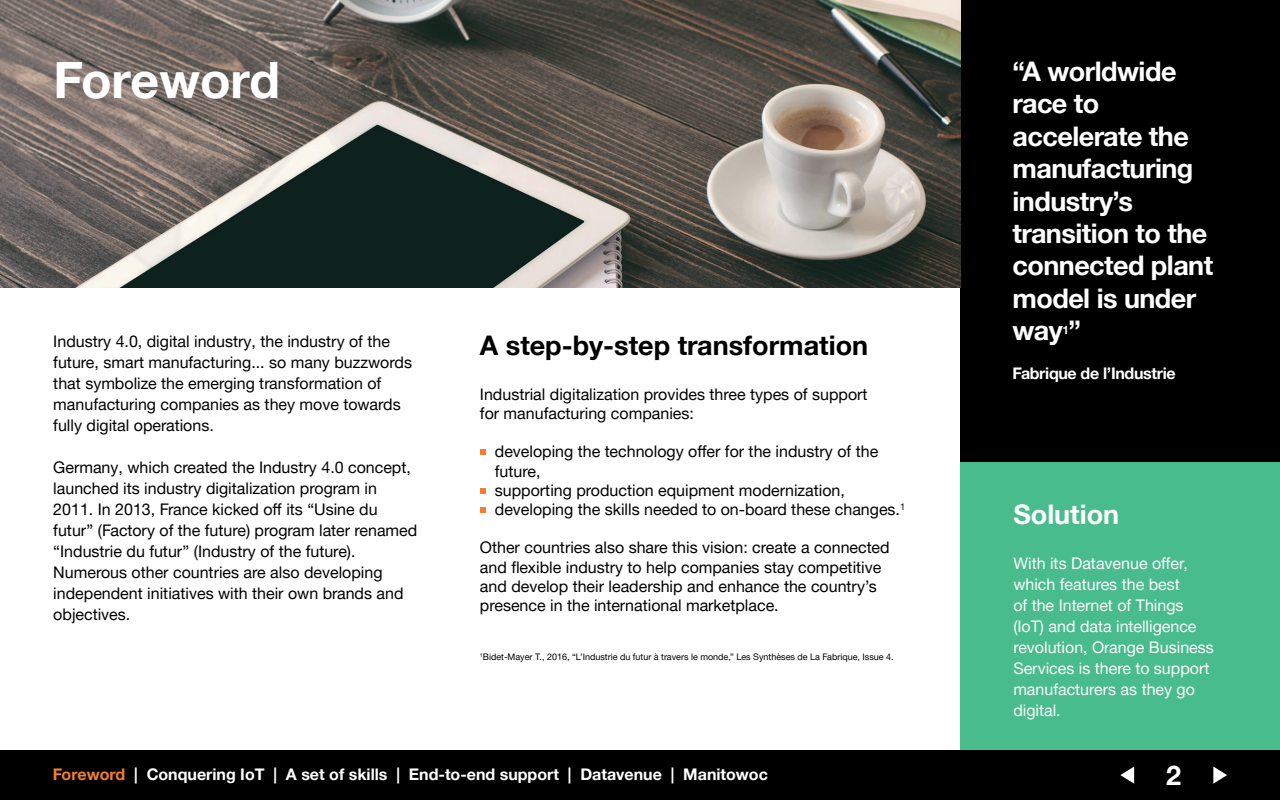
<style>
.page{position:relative;width:1280px;height:800px;background:#fff}
.page>*{position:absolute;margin:0;border:0;box-sizing:border-box;transform-origin:0 0}
.t1{font:700 50px "Helvetica Neue";color:#fff}
.t2{font:700 27px/32.4px "Helvetica Neue";letter-spacing:-.02em;color:#fff}
.t3{font:700 27px "Helvetica Neue";color:#000001}
.t4{font:700 27px "Helvetica Neue";color:#fff}
.t5{font:16px/21px "Helvetica Neue";color:#000001}
.t6{font:16px/21px "Helvetica Neue";color:#fff}
.t7{font:700 16px "Helvetica Neue";color:#fff}
.t8{font:700 16px "Helvetica Neue";letter-spacing:-.02em;color:#fff}
.t9{font:700 11.7px "Helvetica Neue";color:#fff}
.t10{font:9px "Helvetica Neue";color:#000001}
.s1{color:#f47e2c}
</style>
<div class="page">
<div style="left:0;top:750px;width:1280px;height:50px;background:#000001"></div>
<svg style="left:1120px;top:767px;width:14px;height:17px"></svg>
<svg style="left:1213px;top:767px;width:14px;height:17px"></svg>
<div style="left:960px;top:462px;width:320px;height:288px;background:#49bc8d"></div>
<div style="left:960px;top:0;width:319px;height:462px;background:#000001"></div>
<img style="left:0;top:0;width:960px;height:288px">
<svg style="left:480px;top:449px;width:6px;height:6px"></svg>
<svg style="left:480px;top:488px;width:6px;height:6px"></svg>
<svg style="left:480px;top:507px;width:6px;height:6px"></svg>
<h1 class="t1" style="left:54px;top:49px;width:228px">Foreword</h1>
<p class="t5" style="left:53px;top:331px;width:360px">Industry 4.0, digital industry, the industry of the future, smart manufacturing... so many buzzwords that symbolize the emerging transformation of manufacturing companies as they move towards fully digital operations.</p>
<p class="t5" style="left:53px;top:457px;width:366px">Germany, which created the Industry 4.0 concept, launched its industry digitalization program in 2011. In 2013, France kicked off its “Usine du futur” (Factory of the future) program later renamed “Industrie du futur” (Industry of the future).<br>Numerous other countries are also developing independent initiatives with their own brands and objectives.</p>
<h2 class="t3" style="left:480px;top:329px;width:390px">A step-by-step transformation</h2>
<p class="t5" style="left:480px;top:384px;width:389px;line-height:19.2px">Industrial digitalization provides three types of support for manufacturing companies:</p>
<p class="t5" style="left:495px;top:442px;width:412px;line-height:19.2px">developing the technology offer for the industry of the future,<br>supporting production equipment modernization, developing the skills needed to on-board these changes.<sup>1</sup></p>
<p class="t5" style="left:480px;top:538px;width:411px;line-height:19.2px">Other countries also share this vision: create a connected and flexible industry to help companies stay competitive and develop their leadership and enhance the country’s presence in the international marketplace.</p>
<p class="t10" style="left:480px;top:651px;width:415px"><sup>1</sup>Bidet-Mayer T., 2016, “L’Industrie du futur à travers le monde,” Les Synthèses de La Fabrique, Issue 4.</p>
<p class="t7" style="left:53px;top:764px;width:717px"><span class="s1">Foreword</span> | Conquering IoT | A set of skills | End-to-end support | Datavenue | Manitowoc</p>
<h2 class="t2" style="left:1013px;top:55px;width:202px">“A worldwide race to accelerate the manufacturing industry’s transition to the connected plant model is under way ”</h2>
<p class="t9" style="left:1062px;top:322px;width:8px">1</p>
<p class="t8" style="left:1013px;top:364px;width:165px">Fabrique de l’Industrie</p>
<h2 class="t4" style="left:1013px;top:498px;width:107px">Solution</h2>
<p class="t6" style="left:1013px;top:553px;width:202px">With its Datavenue offer, which features the best<br>of the Internet of Things (IoT) and data intelligence revolution, Orange Business<br>Services is there to support manufacturers as they go digital.</p>
<h2 class="t2" style="left:1166px;top:759px;width:17px">2</h2>
</div>
